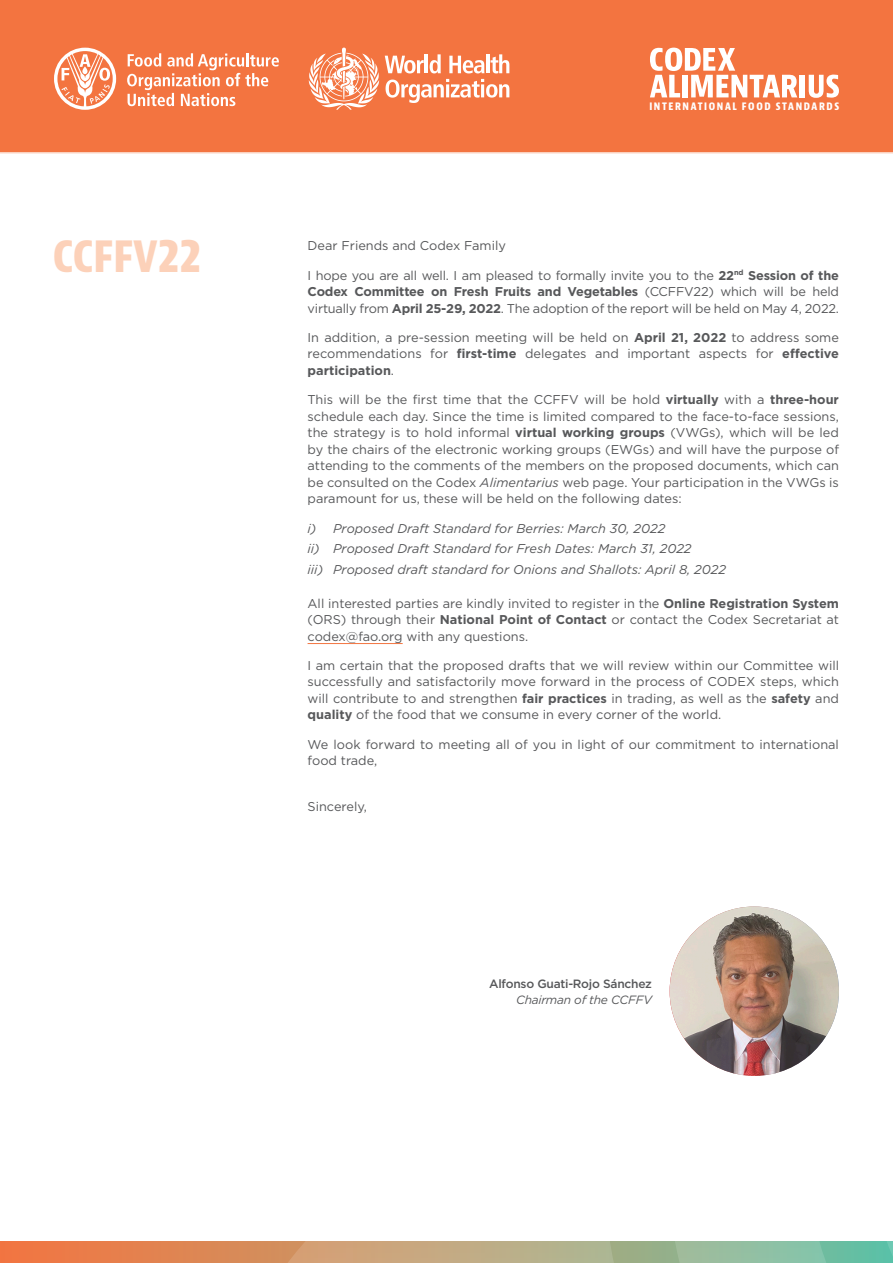
<style>
.page{position:relative;width:893px;height:1263px;background:#fff}
.page>*{position:absolute;margin:0;border:0;box-sizing:border-box;transform-origin:0 0}
.t1{font:700 condensed 42px "Bernina Sans";color:#fcd1b9}
.t2{font:12.75px/16.5px "Gotham";color:#57585a;text-align:justify}
.t3{font:italic 12.75px "Gotham";color:#57585a}
.t4{font:500 12px/16.5px "Gotham";letter-spacing:-.02em;color:#57585a;text-align:right}
.t5{font:700 condensed 10.05px "Bernina Sans";letter-spacing:.16em;color:#fff}
.s1{font-size:46.5px}
.s2{font-weight:700}
.s3{font-style:italic}
.s4{font-weight:400;font-style:italic}
</style>
<div class="page">
<div style="left:0;top:0;width:893px;height:153px;background:#f37440"></div>
<hr style="left:0;top:152px;width:893px;height:2px;background:#fff">
<hr style="left:308px;top:643px;width:95px;height:1px;background:#f37440">
<svg style="left:0;top:1242px;width:646px;height:21px;background:#dd8352"></svg>
<svg style="left:180px;top:1241px;width:435px;height:22px;background:#c7a277"></svg>
<svg style="left:646px;top:1067px;width:214px;height:196px"></svg>
<svg style="left:860px;top:1241px;width:33px;height:22px"></svg>
<img style="left:670px;top:906px;width:169px;height:170px;border-radius:85px">
<svg style="left:54px;top:48px;width:62px;height:62px"></svg>
<svg style="left:127px;top:53px;width:152px;height:53px"></svg>
<svg style="left:385px;top:56px;width:39px;height:17px"></svg>
<hr style="left:425px;top:54px;width:3px;height:19px;background:#fff">
<svg style="left:430px;top:54px;width:11px;height:19px"></svg>
<svg style="left:449px;top:56px;width:35px;height:17px"></svg>
<hr style="left:486px;top:54px;width:3px;height:19px;background:#fff">
<svg style="left:491px;top:54px;width:18px;height:19px"></svg>
<svg style="left:386px;top:79px;width:123px;height:24px"></svg>
<svg style="left:309px;top:48px;width:70px;height:62px"></svg>
<svg style="left:650px;top:48px;width:147px;height:49px"></svg>
<div style="left:800px;top:75px;width:5px;height:22px;background:#fff"></div>
<svg style="left:809px;top:75px;width:30px;height:23px"></svg>
<h1 class="t1" style="left:53px;top:231px;width:150px">CCFFV<span class="s1">22</span></h1>
<p class="t5" style="left:649px;top:100px;width:191px">INTERNATIONAL FOOD STANDARDS</p>
<p class="t2" style="left:308px;top:237px;width:200px">Dear Friends and Codex Family</p>
<p class="t2" style="left:308px;top:267px;width:533px">I hope you are all well. I am pleased to formally invite you to the <span class="s2">22</span><sup>nd</sup> <span class="s2">Session of the Codex Committee on Fresh Fruits and Vegetables</span> (CCFFV22) which will be held virtually from <span class="s2">April 25-29, 2022</span>. The adoption of the report will be held on May 4, 2022.</p>
<p class="t2" style="left:308px;top:329px;width:533px">In addition, a pre-session meeting will be held on <span class="s2">April 21, 2022</span> to address some recommendations for <span class="s2">first-time</span> delegates and important aspects for <span class="s2">effective participation</span>.</p>
<p class="t2" style="left:308px;top:391px;width:533px">This will be the first time that the CCFFV will be hold <span class="s2">virtually</span> with a <span class="s2">three-hour </span>schedule each day. Since the time is limited compared to the face-to-face sessions, the strategy is to hold informal <span class="s2">virtual working groups</span> (VWGs), which will be led by the chairs of the electronic working groups (EWGs) and will have the purpose of attending to the comments of the members on the proposed documents, which can be consulted on the Codex <span class="s3">Alimentarius</span> web page. Your participation in the VWGs is paramount for us, these will be held on the following dates:</p>
<p class="t3" style="left:308px;top:520px;width:359px">i) Proposed Draft Standard for Berries: March 30, 2022</p>
<p class="t3" style="left:308px;top:541px;width:385px">ii) Proposed Draft Standard for Fresh Dates: March 31, 2022</p>
<p class="t3" style="left:308px;top:561px;width:420px">iii) Proposed draft standard for Onions and Shallots: April 8, 2022</p>
<p class="t2" style="left:308px;top:594px;width:533px">All interested parties are kindly invited to register in the <span class="s2">Online Registration System </span>(ORS) through their <span class="s2">National Point of Contact</span> or contact the Codex Secretariat at codex@fao.org with any questions.</p>
<p class="t2" style="left:308px;top:657px;width:533px">I am certain that the proposed drafts that we will review within our Committee will successfully and satisfactorily move forward in the process of CODEX steps, which will contribute to and strengthen <span class="s2">fair practices</span> in trading, as well as the <span class="s2">safety</span> and <span class="s2">quality</span> of the food that we consume in every corner of the world.</p>
<p class="t2" style="left:308px;top:735px;width:533px">We look forward to meeting all of you in light of our commitment to international food trade,</p>
<p class="t2" style="left:308px;top:798px;width:61px">Sincerely,</p>
<p class="t4" style="left:489px;top:975px;width:164px">Alfonso Guati-Rojo Sánchez<br><span class="s4">Chairman of the CCFFV</span></p>
</div>
